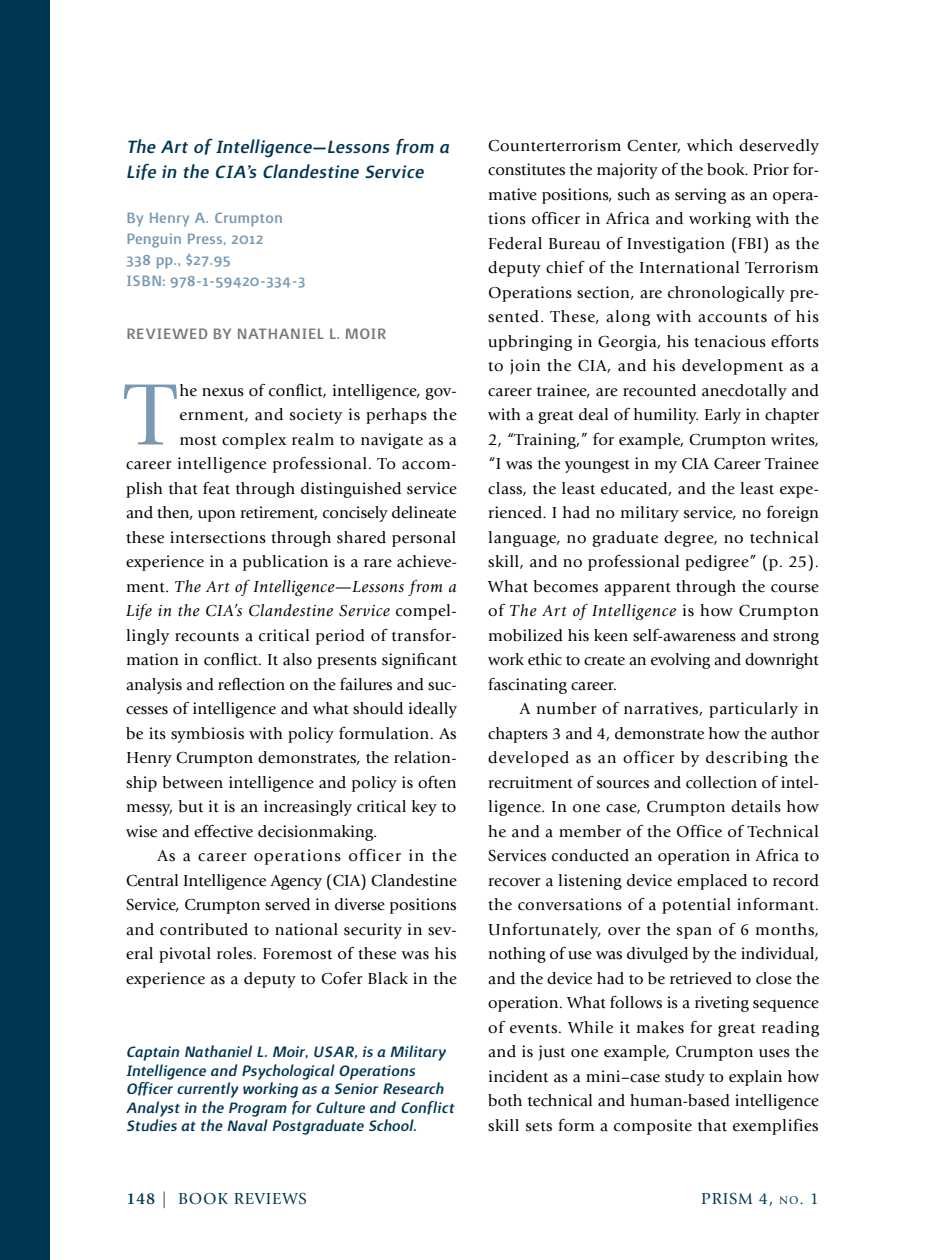
<style>
.page{position:relative;width:945px;height:1260px;background:#fff}
.page>*{position:absolute;margin:0;border:0;box-sizing:border-box;transform-origin:0 0}
.t1{font:90.83px "Giovanni Std";color:#7899b1}
.t2{font:22.75px/24.5px "Surface Medium Italique";letter-spacing:.005em;color:#003653}
.t3{font:19.25px/18.4px "Surface Medium Italique";color:#003653}
.t4{font:500 19.25px/21px "Surface";letter-spacing:.005em;color:#7899b1}
.t5{font:500 19.25px "Surface";letter-spacing:.02em;color:#77787b}
.t6{font:16.62px/24.5px "Giovanni Std";letter-spacing:.015em;color:#000;text-align:justify}
.t7{font:italic 16.62px "Giovanni Std";letter-spacing:.035em;color:#000}
.t8{font:16.62px "Giovanni Std";letter-spacing:-.005em;color:#000}
.t9{font:16.62px "Giovanni Std";letter-spacing:.035em;color:#000}
.t10{font:16.62px "Giovanni Std";letter-spacing:.07em;color:#000}
.t11{font:16.62px "Giovanni Std";letter-spacing:.04em;color:#000}
.t12{font:16.62px "Giovanni Std";letter-spacing:.05em;color:#003653}
.s1{font-style:normal}
.s2{font-style:italic}
.s3{font-weight:700}
.s4{font-size:11.72px}
.s5{font-style:inherit}
</style>
<div class="page">
<div style="left:0;top:0;width:49px;height:1260px;background:#003653"></div>
<h2 class="t2" style="left:126px;top:135px;width:325px">The Art of Intelligence—Lessons from a<br>Life in the CIA’s Clandestine Service</h2>
<p class="t4" style="left:126px;top:208px;width:181px">By Henry A. Crumpton<br>Penguin Press, 2012<br>338 pp., $27.95<br>ISBN: 978-1-59420-334-3</p>
<p class="t5" style="left:126px;top:325px;width:42px">Reviewed</p>
<p class="t5" style="left:213px;top:325px;width:176px">by Nathaniel L. Moir</p>
<h1 class="t1" style="left:126px;top:364px;width:50px">T</h1>
<p class="t6" style="left:179px;top:378px;width:279px">he nexus of conflict, intelligence, gov-</p>
<p class="t11" style="left:179px;top:405px;width:279px">ernment, and society is perhaps the</p>
<p class="t6" style="left:179px;top:427px;width:279px">most complex realm to navigate as a</p>
<p class="t9" style="left:126px;top:454px;width:332px">career intelligence professional. To accom-</p>
<p class="t6" style="left:126px;top:476px;width:332px">plish that feat through distinguished service</p>
<p class="t8" style="left:126px;top:503px;width:332px">and then, upon retirement, concisely delineate</p>
<p class="t6" style="left:126px;top:525px;width:332px">these intersections through shared personal</p>
<p class="t6" style="left:126px;top:550px;width:332px">experience in a publication is a rare achieve-</p>
<p class="t7" style="left:126px;top:577px;width:332px"><span class="s1">ment.</span> The Art of Intelligence—Lessons from a</p>
<p class="t7" style="left:126px;top:601px;width:332px">Life in the CIA’s Clandestine Service <span class="s1">compel-</span></p>
<p class="t6" style="left:126px;top:623px;width:332px">lingly recounts a critical period of transfor-</p>
<p class="t6" style="left:126px;top:648px;width:333px">mation in conflict. It also presents significant</p>
<p class="t6" style="left:126px;top:672px;width:332px">analysis and reflection on the failures and suc-</p>
<p class="t6" style="left:126px;top:697px;width:332px">cesses of intelligence and what should ideally</p>
<p class="t6" style="left:126px;top:721px;width:332px">be its symbiosis with policy formulation. As</p>
<p class="t6" style="left:126px;top:746px;width:332px">Henry Crumpton demonstrates, the relation-</p>
<p class="t6" style="left:126px;top:770px;width:332px">ship between intelligence and policy is often</p>
<p class="t6" style="left:126px;top:795px;width:332px">messy, but it is an increasingly critical key to</p>
<p class="t6" style="left:126px;top:819px;width:253px">wise and effective decisionmaking.</p>
<p class="t10" style="left:158px;top:846px;width:301px">As a career operations officer in the</p>
<p class="t6" style="left:126px;top:868px;width:332px">Central Intelligence Agency (CIA) Clandestine</p>
<p class="t6" style="left:126px;top:893px;width:332px">Service, Crumpton served in diverse positions</p>
<p class="t6" style="left:126px;top:917px;width:332px">and contributed to national security in sev-</p>
<p class="t6" style="left:126px;top:942px;width:332px">eral pivotal roles. Foremost of these was his</p>
<p class="t6" style="left:126px;top:966px;width:332px">experience as a deputy to Cofer Black in the</p>
<p class="t3" style="left:126px;top:1043px;width:330px">Captain Nathaniel L. Moir, USAR, is a Military Intelligence and Psychological Operations Officer currently working as a Senior Research Analyst in the Program for Culture and Conflict Studies at the Naval Postgraduate School.</p>
<p class="t6" style="left:488px;top:133px;width:332px">Counterterrorism Center, which deservedly constitutes the majority of the book. Prior for&shy;mative positions, such as serving as an opera&shy;tions officer in Africa and working with the Federal Bureau of Investigation (FBI) as the deputy chief of the International Terrorism Operations section, are chronologically pre&shy;sented. These, along with accounts of his upbringing in Georgia, his tenacious efforts to join the CIA, and his development as a career trainee, are recounted anecdotally and with a great deal of humility. Early in chapter 2, “Training,” for example, Crumpton writes, “I was the youngest in my CIA Career Trainee class, the least educated, and the least expe&shy;rienced. I had no military service, no foreign language, no graduate degree, no technical skill, and no professional pedigree” (p. 25).<br>What becomes apparent through the course of <span class="s2">The Art of Intelligence</span> is how Crumpton mobilized his keen self-awareness and strong work ethic to create an evolving and downright fascinating career.</p>
<p class="t6" style="left:488px;top:697px;width:333px;text-indent:32px">A number of narratives, particularly in chapters 3 and 4, demonstrate how the author developed as an officer by describing the recruitment of sources and collection of intel&shy;ligence. In one case, Crumpton details how he and a member of the Office of Technical Services conducted an operation in Africa to recover a listening device emplaced to record the conversations of a potential informant.<br>Unfortunately, over the span of 6 months, nothing of use was divulged by the individual, and the device had to be retrieved to close the operation. What follows is a riveting sequence of events. While it makes for great reading and is just one example, Crumpton uses the incident as a mini–case study to explain how both technical and human-based intelligence skill sets form a composite that exemplifies</p>
<p class="t12" style="left:126px;top:1189px;width:66px"><span class="s3">148</span> | book</p>
<p class="t12" style="left:234px;top:1189px;width:59px">revi ews</p>
<p class="t12" style="left:701px;top:1189px;width:119px">PRISM 4, <span class="s4">no</span><span class="s5">.</span> 1</p>
</div>
